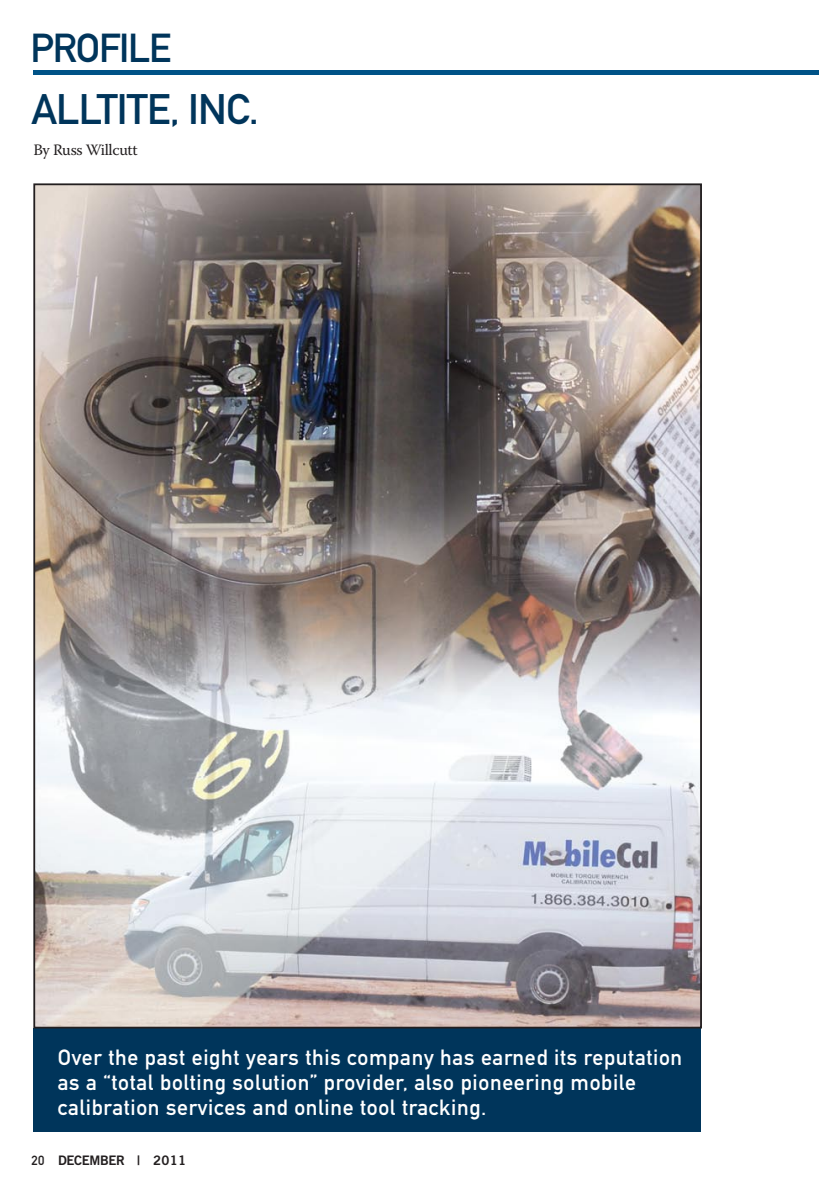
<style>
.page{position:relative;width:819px;height:1197px;background:#fff}
.page>*{position:absolute;margin:0;border:0;box-sizing:border-box;transform-origin:0 0}
.t1{font:42px "DIN Mittelschrift Alternate";letter-spacing:-.02em;color:#00355b}
.t2{font:39.9px "DIN Mittelschrift Alternate";letter-spacing:-.03em;color:#00355b}
.t3{font:21.7px/25.4px "DIN Mittelschrift Alternate";letter-spacing:.03em;color:#fff}
.t4{font:15.92px "Warnock Pro";letter-spacing:-.02em;color:#231f20}
.t5{font:13.12px "Trade Gothic Bold Two";letter-spacing:-.03em;color:#231f20}
.s1{font-family:"DIN Mittelschrift Alternate"}
</style>
<div class="page">
<div style="left:33px;top:1028px;width:668px;height:104px;background:#00355b"></div>
<div style="left:33px;top:70px;width:786px;height:5px;background:#005387"></div>
<img style="left:36px;top:186px;width:663px;height:840px">
<h2 class="t2" style="left:30px;top:25px;width:143px">PROFILE</h2>
<h1 class="t1" style="left:32px;top:84px;width:229px">Alltite, Inc.</h1>
<p class="t4" style="left:33px;top:140px;width:106px">By Russ Willcutt</p>
<p class="t3" style="left:58px;top:1044px;width:626px">Over the past eight years this company has earned its reputation as a “total bolting solution” provider, also pioneering mobile calibration services and online tool tracking.</p>
<p class="t5" style="left:32px;top:1152px;width:156px"><span class="s1">20</span> DECEMBER | 2011</p>
</div>
